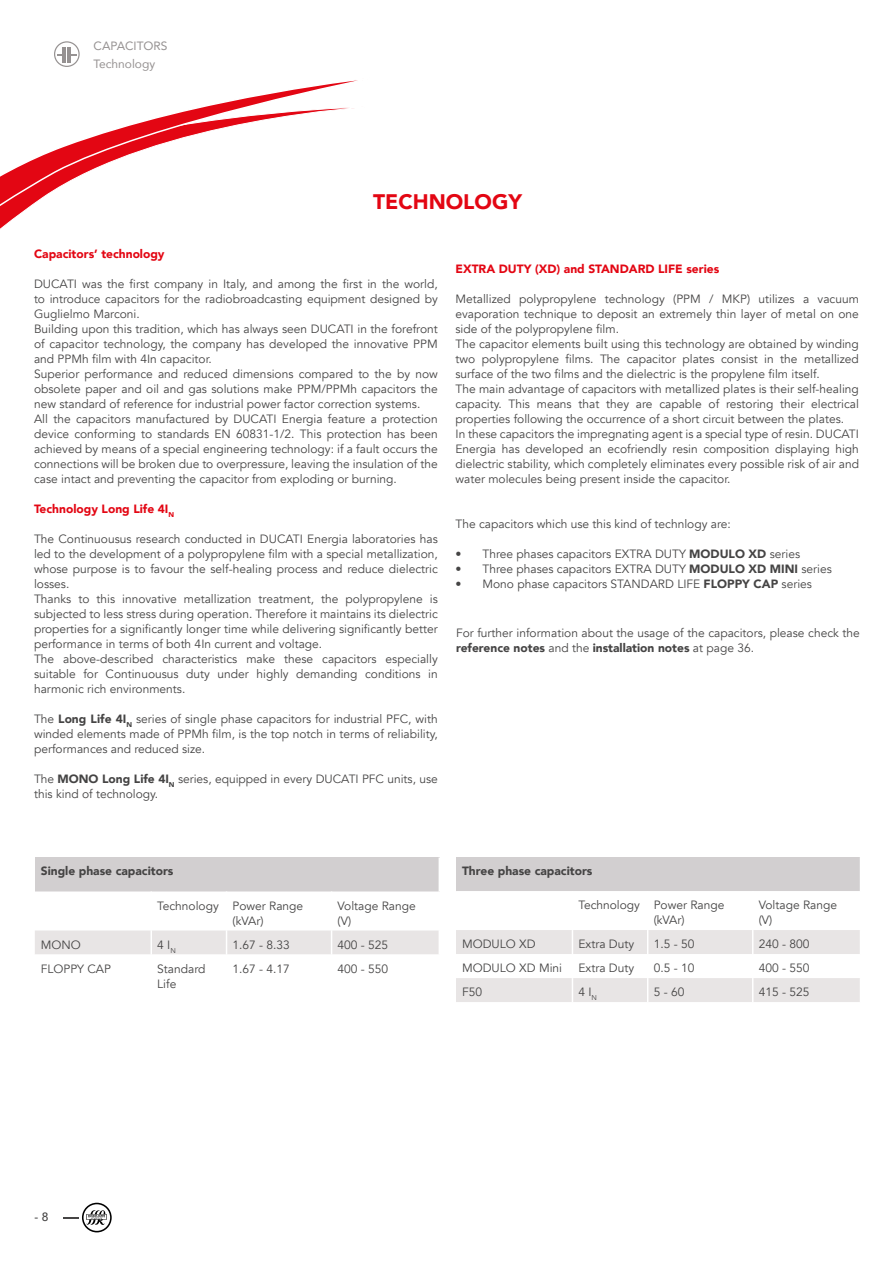
<style>
.page{position:relative;width:893px;height:1263px;background:#fff}
.page>*{position:absolute;margin:0;border:0;box-sizing:border-box;transform-origin:0 0}
.t1{font:900 21px "Avenir";color:#e30613}
.t2{font:12px/15px "Avenir";color:#454444}
.t3{font:900 12px "Avenir";color:#e30613}
.t4{font:900 12px "Avenir";color:#454444}
.t5{font:12px/18px "Avenir";color:#969292}
.t6{font:500 12px "Avenir";color:#454444}
.s1{font-weight:900}
</style>
<div class="page">
<svg style="left:54px;top:41px;width:26px;height:26px"></svg>
<hr style="left:63px;top:47px;width:3px;height:15px;background:#969292">
<svg style="left:0;top:80px;width:358px;height:149px"></svg>
<svg style="left:64px;top:1203px;width:48px;height:29px"></svg>
<div style="left:35px;top:857px;width:404px;height:34px;background:#d2cfd0"></div>
<svg style="left:35px;top:891px;width:405px;height:63px"></svg>
<div style="left:456px;top:857px;width:404px;height:34px;background:#d2cfd0"></div>
<svg style="left:456px;top:930px;width:404px;height:72px"></svg>
<p class="t5" style="left:94px;top:37px;width:76px">CAPACITORS<br>Technology</p>
<h1 class="t1" style="left:373px;top:184px;width:150px">TECHNOLOGY</h1>
<p class="t3" style="left:34px;top:243px;width:132px">Capacitors’ technology</p>
<p class="t2" style="left:34px;top:277px;width:405px">DUCATI was the first company in Italy, and among the first in the world, to introduce capacitors for the radiobroadcasting equipment designed by Guglielmo Marconi.<br>Building upon this tradition, which has always seen DUCATI in the forefront of capacitor technology, the company has developed the innovative PPM and PPMh film with 4In capacitor.<br>Superior performance and reduced dimensions compared to the by now obsolete paper and oil and gas solutions make PPM/PPMh capacitors the new standard of reference for industrial power factor correction systems.<br>All the capacitors manufactured by DUCATI Energia feature a protection device conforming to standards EN 60831-1/2. This protection has been achieved by means of a special engineering technology: if a fault occurs the connections will be broken due to overpressure, leaving the insulation of the case intact and preventing the capacitor from exploding or burning.</p>
<p class="t3" style="left:34px;top:498px;width:142px">Technology Long Life 4I<sub>N</sub></p>
<p class="t2" style="left:34px;top:532px;width:405px">The Continuousus research conducted in DUCATI Energia laboratories has led to the development of a polypropylene film with a special metallization, whose purpose is to favour the self-healing process and reduce dielectric losses.<br>Thanks to this innovative metallization treatment, the polypropylene is subjected to less stress during operation. Therefore it maintains its dielectric properties for a significantly longer time while delivering significantly better performance in terms of both 4In current and voltage.<br>The above-described characteristics make these capacitors especially suitable for Continuousus duty under highly demanding conditions in harmonic rich environments.</p>
<p class="t2" style="left:34px;top:712px;width:405px;text-align:justify">The <span class="s1">Long Life 4I</span><sub>N</sub> series of single phase capacitors for industrial PFC, with winded elements made of PPMh film, is the top notch in terms of reliability, performances and reduced size.</p>
<p class="t2" style="left:34px;top:772px;width:405px">The <span class="s1">MONO Long Life 4I</span><sub>N</sub> series, equipped in every DUCATI PFC units, use this kind of technology.</p>
<p class="t3" style="left:455px;top:258px;width:265px">EXTRA DUTY (XD) and STANDARD LIFE series</p>
<p class="t2" style="left:455px;top:292px;width:405px">Metallized polypropylene technology (PPM / MKP) utilizes a vacuum evaporation technique to deposit an extremely thin layer of metal on one side of the polypropylene film.<br>The capacitor elements built using this technology are obtained by winding two polypropylene films. The capacitor plates consist in the metallized surface of the two films and the dielectric is the propylene film itself.<br>The main advantage of capacitors with metallized plates is their self-healing capacity. This means that they are capable of restoring their electrical properties following the occurrence of a short circuit between the plates.<br>In these capacitors the impregnating agent is a special type of resin. DUCATI Energia has developed an ecofriendly resin composition displaying high dielectric stability, which completely eliminates every possible risk of air and water molecules being present inside the capacitor.</p>
<p class="t2" style="left:455px;top:517px;width:277px">The capacitors which use this kind of technlogy are:</p>
<p class="t2" style="left:455px;top:547px;width:346px">• Three phases capacitors EXTRA DUTY <span class="s1">MODULO XD</span> series</p>
<p class="t2" style="left:455px;top:562px;width:378px">• Three phases capacitors EXTRA DUTY <span class="s1">MODULO XD MINI</span> series</p>
<p class="t2" style="left:455px;top:577px;width:358px">• Mono phase capacitors STANDARD LIFE <span class="s1">FLOPPY CAP</span> series</p>
<p class="t2" style="left:456px;top:625px;width:405px">For further information about the usage of the capacitors, please check the <span class="s1">reference notes</span> and the <span class="s1">installation notes</span> at page 36.</p>
<p class="t4" style="left:41px;top:861px;width:134px">Single phase capacitors</p>
<p class="t2" style="left:233px;top:898px;width:72px;text-indent:-75px">Technology Power Range (kVAr)</p>
<p class="t2" style="left:338px;top:898px;width:80px">Voltage Range (V)</p>
<p class="t2" style="left:41px;top:937px;width:42px">MONO</p>
<p class="t2" style="left:157px;top:937px;width:20px">4 I<sub>N</sub></p>
<p class="t2" style="left:233px;top:937px;width:59px">1.67 - 8.33</p>
<p class="t2" style="left:338px;top:937px;width:52px">400 - 525</p>
<p class="t2" style="left:41px;top:961px;width:72px">FLOPPY CAP</p>
<p class="t2" style="left:157px;top:961px;width:50px">Standard<br>Life</p>
<p class="t2" style="left:233px;top:961px;width:59px">1.67 - 4.17</p>
<p class="t2" style="left:338px;top:961px;width:52px">400 - 550</p>
<p class="t4" style="left:462px;top:860px;width:132px">Three phase capacitors</p>
<p class="t2" style="left:654px;top:898px;width:72px;text-indent:-75px">Technology Power Range (kVAr)</p>
<p class="t2" style="left:759px;top:898px;width:80px">Voltage Range (V)</p>
<p class="t2" style="left:462px;top:937px;width:75px">MODULO XD</p>
<p class="t2" style="left:578px;top:937px;width:57px">Extra Duty</p>
<p class="t2" style="left:654px;top:937px;width:42px">1.5 - 50</p>
<p class="t2" style="left:759px;top:937px;width:52px">240 - 800</p>
<p class="t2" style="left:462px;top:961px;width:102px">MODULO XD Mini</p>
<p class="t2" style="left:578px;top:961px;width:57px">Extra Duty</p>
<p class="t2" style="left:654px;top:961px;width:42px">0.5 - 10</p>
<p class="t2" style="left:759px;top:961px;width:52px">400 - 550</p>
<p class="t2" style="left:462px;top:985px;width:22px">F50</p>
<p class="t2" style="left:578px;top:985px;width:20px">4 I<sub>N</sub></p>
<p class="t2" style="left:654px;top:985px;width:32px">5 - 60</p>
<p class="t2" style="left:759px;top:985px;width:52px">415 - 525</p>
<p class="t6" style="left:34px;top:1206px;width:16px">- 8</p>
</div>
